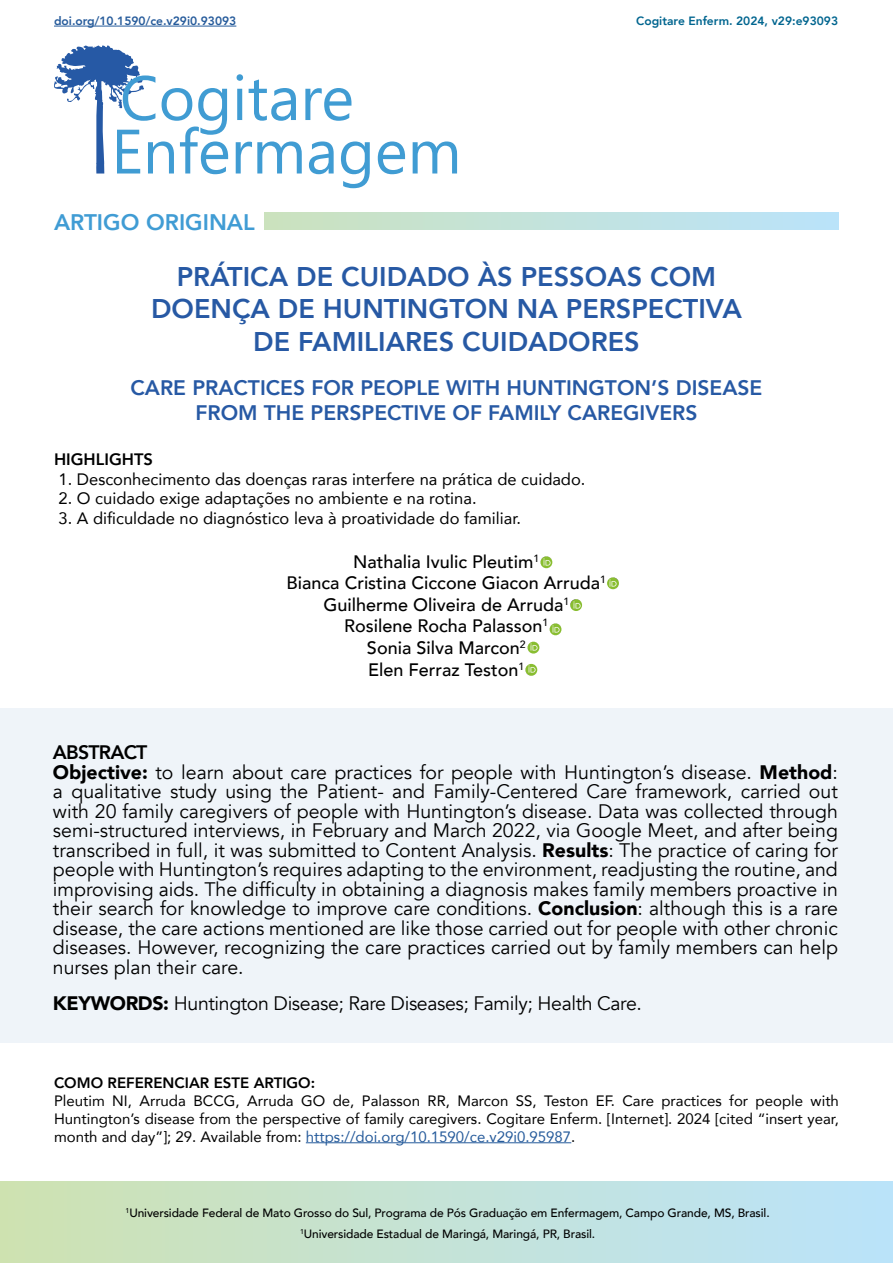
<style>
.page{position:relative;width:893px;height:1263px;background:#fff}
.page>*{position:absolute;margin:0;border:0;box-sizing:border-box;transform-origin:0 0}
.t1{font:800 27px/32.4px "Avenir";color:#2759a4;text-align:center}
.t2{font:800 22.5px "Avenir";color:#409cd4}
.t3{font:800 21px/25.2px "Avenir";color:#2759a4;text-align:center}
.t4{font:19.5px/19.5px "Avenir";color:#000}
.t5{font:19.5px "Avenir";letter-spacing:-.02em;color:#000}
.t6{font:500 18px/21.6px "Avenir";color:#000;text-align:center}
.t7{font:16.5px "Avenir";color:#000}
.t8{font:800 16.5px "Avenir";color:#000}
.t9{font:15px/18px "Avenir";color:#000;text-align:justify}
.t10{font:800 15px "Avenir";color:#000}
.t11{font:500 12px/21px "Avenir";letter-spacing:-.01em;color:#000;text-align:center}
.t12{font:800 12px "Avenir";color:#00658f}
.t13{font:800 12px "Avenir";color:#265b9b}
.s1{font-weight:800}
.s2{font-weight:900}
.s3{color:#265b9b}
</style>
<div class="page">
<svg style="left:236px;top:141px;width:66px;height:32px"></svg>
<svg style="left:309px;top:141px;width:25px;height:33px"></svg>
<svg style="left:341px;top:141px;width:29px;height:47px"></svg>
<svg style="left:378px;top:141px;width:27px;height:33px"></svg>
<svg style="left:413px;top:141px;width:44px;height:32px"></svg>
<svg style="left:54px;top:45px;width:174px;height:129px"></svg>
<svg style="left:237px;top:74px;width:6px;height:46px"></svg>
<svg style="left:249px;top:79px;width:47px;height:42px"></svg>
<svg style="left:305px;top:88px;width:46px;height:33px"></svg>
<div style="left:264px;top:213px;width:575px;height:16px;background:linear-gradient(to right,#cbe2be,#bae3fb)"></div>
<hr style="left:306px;top:1142px;width:265px;height:1px;background:#265b9b">
<hr style="left:54px;top:26px;width:182px;height:1px;background:#265b9b">
<div style="left:0;top:708px;width:893px;height:334px;background:#eff4f9"></div>
<div style="left:0;top:1182px;width:893px;height:81px;background:linear-gradient(to right,#cee2b1,#bae3fb)"></div>
<svg style="left:540px;top:556px;width:12px;height:12px"></svg>
<svg style="left:527px;top:642px;width:12px;height:11px"></svg>
<svg style="left:607px;top:577px;width:12px;height:12px"></svg>
<svg style="left:570px;top:599px;width:12px;height:12px"></svg>
<svg style="left:550px;top:623px;width:11px;height:12px"></svg>
<svg style="left:525px;top:664px;width:12px;height:12px"></svg>
<p class="t13" style="left:54px;top:12px;width:184px">doi.org/10.1590/ce.v29i0.93093</p>
<p class="t12" style="left:636px;top:12px;width:203px">Cogitare Enferm. 2024, v29:e93093</p>
<p class="t2" style="left:54px;top:204px;width:202px">ARTIGO ORIGINAL</p>
<h1 class="t1" style="left:151px;top:260px;width:592px">PRÁTICA DE CUIDADO ÀS PESSOAS COM<br>DOENÇA DE HUNTINGTON NA PERSPECTIVA<br>DE FAMILIARES CUIDADORES</h1>
<p class="t3" style="left:131px;top:375px;width:633px">CARE PRACTICES FOR PEOPLE WITH HUNTINGTON’S DISEASE<br>FROM THE PERSPECTIVE OF FAMILY CAREGIVERS</p>
<p class="t8" style="left:54px;top:447px;width:101px">HIGHLIGHTS</p>
<p class="t7" style="left:59px;top:466px;width:528px">1. Desconhecimento das doenças raras interfere na prática de cuidado.</p>
<p class="t7" style="left:59px;top:485px;width:419px">2. O cuidado exige adaptações no ambiente e na rotina.</p>
<p class="t7" style="left:59px;top:505px;width:464px">3. A dificuldade no diagnóstico leva à proatividade do familiar.</p>
<p class="t6" style="left:287px;top:550px;width:321px">Nathalia Ivulic Pleutim<sup>1<br></sup>Bianca Cristina Ciccone Giacon Arruda<sup>1<br></sup>Guilherme Oliveira de Arruda<sup>1<br></sup>Rosilene Rocha Palasson<sup>1<br></sup>Sonia Silva Marcon<sup>2<br></sup>Elen Ferraz Teston<sup>1</sup></p>
<p class="t4" style="left:53px;top:743px;width:786px"><span class="s1">ABSTRACT<br></span><span class="s2">Objective:</span> to learn about care practices for people with Huntington’s disease. <span class="s2">Method</span>: a qualitative study using the Patient- and Family-Centered Care framework, carried out with 20 family caregivers of people with Huntington’s disease. Data was collected through semi-structured interviews, in February and March 2022, via Google Meet, and after being transcribed in full, it was submitted to Content Analysis. <span class="s2">Results</span>: The practice of caring for people with Huntington’s requires adapting to the environment, readjusting the routine, and improvising aids. The difficulty in obtaining a diagnosis makes family members proactive in their search for knowledge to improve care conditions. <span class="s2">Conclusion</span>: although this is a rare disease, the care actions mentioned are like those carried out for people with other chronic diseases. However, recognizing the care practices carried out by family members can help nurses plan their care.</p>
<p class="t5" style="left:53px;top:992px;width:590px"><span class="s2">KEYWORDS:</span> Huntington Disease; Rare Diseases; Family; Health Care.</p>
<p class="t10" style="left:54px;top:1071px;width:263px">COMO REFERENCIAR ESTE ARTIGO:</p>
<p class="t9" style="left:54px;top:1091px;width:786px">Pleutim NI, Arruda BCCG, Arruda GO de, Palasson RR, Marcon SS, Teston EF. Care practices for people with Huntington’s disease from the perspective of family caregivers. Cogitare Enferm. [Internet]. 2024 [cited “insert year, month and day”]; 29. Available from: <span class="s3">https://doi.org/10.1590/ce.v29i0.95987</span>.</p>
<p class="t11" style="left:126px;top:1201px;width:646px"><sup>1</sup>Universidade Federal de Mato Grosso do Sul, Programa de Pós Graduação em Enfermagem, Campo Grande, MS, Brasil.<br><sup>1</sup>Universidade Estadual de Maringá, Maringá, PR, Brasil.</p>
</div>
